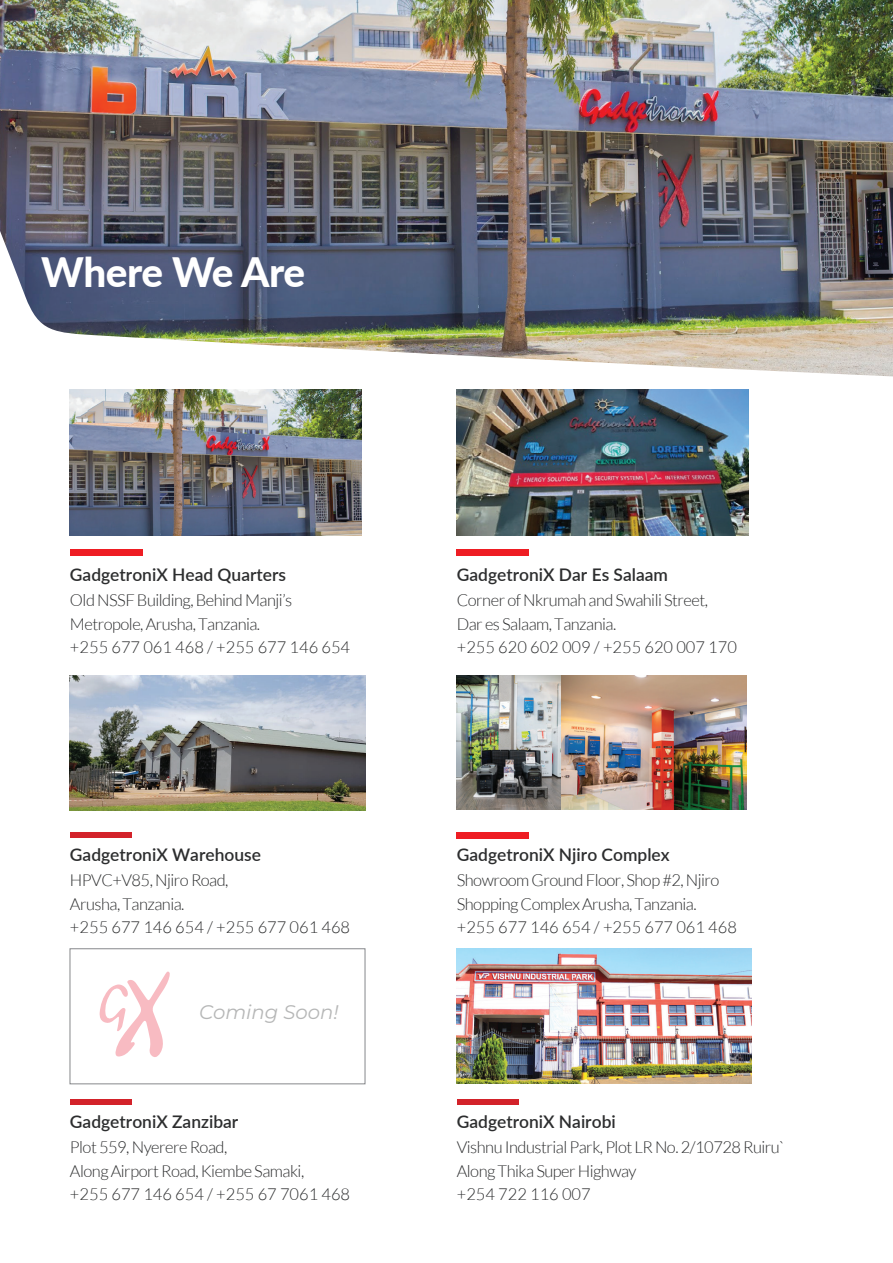
<style>
.page{position:relative;width:893px;height:1263px;background:#fff}
.page>*{position:absolute;margin:0;border:0;box-sizing:border-box;transform-origin:0 0}
.t1{font:800 40.5px "Lato";letter-spacing:-.015em;color:#fff}
.t2{font:italic 19.65px "Montserrat";color:#b6b7b7}
.t3{font:600 17.4px "Lato";color:#2c2d2e}
.t4{font:300 16.5px/23.5px "Lato";letter-spacing:-.03em;color:#2c2d2e}
</style>
<div class="page">
<img style="left:0;top:0;width:893px;height:376px">
<img style="left:457px;top:675px;width:290px;height:135px">
<img style="left:457px;top:390px;width:291px;height:146px">
<img style="left:70px;top:390px;width:291px;height:146px">
<div style="left:457px;top:833px;width:72px;height:6px;background:#ee1d23"></div>
<div style="left:70px;top:833px;width:61px;height:5px;background:#d3222a"></div>
<div style="left:457px;top:549px;width:72px;height:6px;background:#ee1d23"></div>
<img style="left:70px;top:675px;width:295px;height:135px">
<div style="left:70px;top:1100px;width:61px;height:5px;background:#d3222a"></div>
<div style="left:70px;top:948px;width:295px;height:136px;background:#fff;border:1px solid #86888b"></div>
<svg style="left:100px;top:971px;width:70px;height:86px"></svg>
<div style="left:457px;top:1100px;width:61px;height:5px;background:#d3222a"></div>
<img style="left:457px;top:949px;width:295px;height:135px">
<div style="left:70px;top:549px;width:72px;height:6px;background:#ee1d23"></div>
<h1 class="t1" style="left:41px;top:242px;width:265px">Where We Are</h1>
<p class="t3" style="left:70px;top:562px;width:218px">GadgetroniX Head Quarters</p>
<p class="t4" style="left:70px;top:589px;width:282px">Old NSSF Building, Behind Manji’s<br>Metropole, Arusha, Tanzania.<br>+255 677 061 468 / +255 677 146 654</p>
<p class="t3" style="left:70px;top:842px;width:192px">GadgetroniX Warehouse</p>
<p class="t4" style="left:70px;top:869px;width:282px">HPVC+V85, Njiro Road,<br>Arusha, Tanzania.<br>+255 677 146 654 / +255 677 061 468</p>
<p class="t2" style="left:199px;top:999px;width:141px">Coming Soon!</p>
<p class="t3" style="left:70px;top:1109px;width:170px">GadgetroniX Zanzibar</p>
<p class="t4" style="left:70px;top:1136px;width:282px">Plot 559, Nyerere Road,<br>Along Airport Road, Kiembe Samaki,<br>+255 677 146 654 / +255 67 7061 468</p>
<p class="t3" style="left:457px;top:562px;width:213px">GadgetroniX Dar Es Salaam</p>
<p class="t4" style="left:457px;top:589px;width:282px">Corner of Nkrumah and Swahili Street,<br>Dar es Salaam, Tanzania.<br>+255 620 602 009 / +255 620 007 170</p>
<p class="t3" style="left:457px;top:842px;width:214px">GadgetroniX Njiro Complex</p>
<p class="t4" style="left:457px;top:869px;width:282px">Showroom Ground Floor, Shop #2, Njiro<br>Shopping Complex Arusha, Tanzania. +255 677 146 654 / +255 677 061 468</p>
<p class="t3" style="left:457px;top:1109px;width:161px">GadgetroniX Nairobi</p>
<p class="t4" style="left:457px;top:1136px;width:329px">Vishnu Industrial Park, Plot LR No. 2/10728 Ruiru`<br>Along Thika Super Highway<br>+254 722 116 007</p>
</div>
